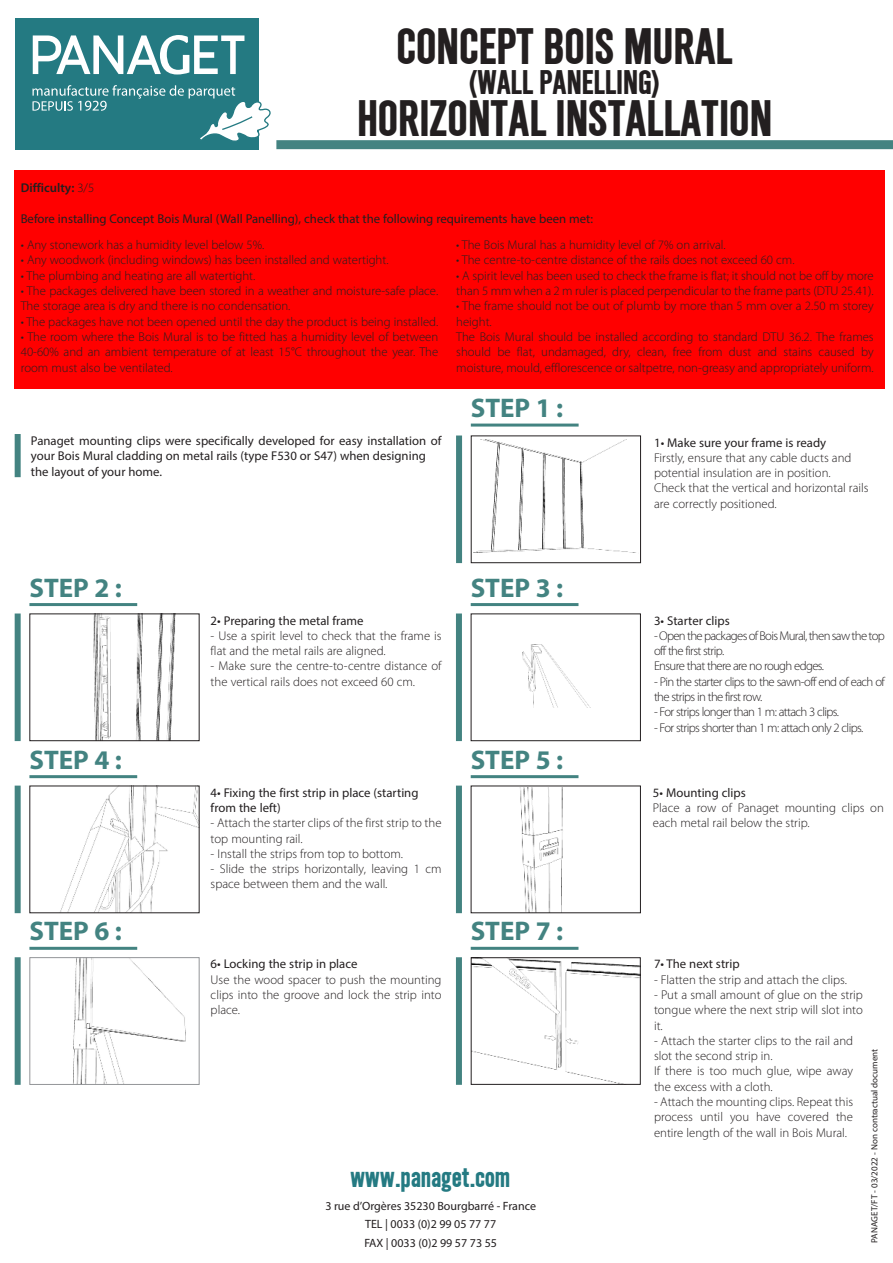
<style>
.page{position:relative;width:893px;height:1263px;background:#fff}
.page>*{position:absolute;margin:0;border:0;box-sizing:border-box;transform-origin:0 0}
.t1{font:45px "Simple Type Bold SWFTE";color:#231f20}
.t2{font:30px "Simple Type Bold SWFTE";color:#231f20}
.t3{font:700 27px "Myriad Pro";color:#438381}
.t4{font:25.5px "Simple Type Bold SWFTE";color:#247a82}
.t5{font:300 12.75px/15.3px "Myriad Pro";color:#231f20}
.t6{font:12.75px/15.3px "Myriad Pro";color:#231f20}
.t7{font:300 12.75px/15.3px "Myriad Pro";letter-spacing:-.05em;color:#231f20}
.t8{font:600 12.75px "Myriad Pro";color:#231f20}
.t9{font:12px/18.1px "Myriad Pro";color:#231f20;text-align:center}
.t10{font:9px "Myriad Pro";color:#231f20}
.s1{font-weight:300}
</style>
<div class="page">
<div style="left:15px;top:170px;width:870px;height:219px;background:#f00"></div>
<div style="left:15px;top:434px;width:6px;height:43px;background:#438381"></div>
<hr style="left:29px;top:603px;width:108px;height:3px;background:#438381">
<hr style="left:29px;top:947px;width:108px;height:3px;background:#438381">
<div style="left:15px;top:613px;width:6px;height:128px;background:#438381"></div>
<div style="left:15px;top:957px;width:6px;height:128px;background:#438381"></div>
<hr style="left:29px;top:775px;width:108px;height:3px;background:#438381">
<div style="left:15px;top:786px;width:6px;height:127px;background:#438381"></div>
<hr style="left:471px;top:603px;width:107px;height:3px;background:#438381">
<hr style="left:471px;top:947px;width:107px;height:3px;background:#438381">
<div style="left:456px;top:613px;width:6px;height:128px;background:#438381"></div>
<div style="left:456px;top:957px;width:6px;height:128px;background:#438381"></div>
<hr style="left:471px;top:775px;width:107px;height:3px;background:#438381">
<div style="left:456px;top:786px;width:6px;height:127px;background:#438381"></div>
<hr style="left:471px;top:424px;width:108px;height:3px;background:#438381">
<div style="left:456px;top:435px;width:6px;height:128px;background:#438381"></div>
<img style="left:474px;top:439px;width:162px;height:114px">
<div style="left:471px;top:436px;width:170px;height:127px;border:1px solid #231f20"></div>
<img style="left:93px;top:616px;width:83px;height:123px">
<img style="left:522px;top:644px;width:68px;height:63px">
<div style="left:471px;top:614px;width:170px;height:127px;border:1px solid #231f20"></div>
<img style="left:60px;top:788px;width:137px;height:123px">
<img style="left:520px;top:788px;width:43px;height:123px">
<img style="left:73px;top:959px;width:113px;height:124px">
<div style="left:30px;top:957px;width:169px;height:128px;border:1px solid #939598"></div>
<img style="left:473px;top:959px;width:166px;height:124px">
<div style="left:471px;top:957px;width:170px;height:128px;border:1px solid #231f20"></div>
<div style="left:276px;top:140px;width:617px;height:9px;background:#438381"></div>
<div style="left:15px;top:18px;width:243px;height:131px;background:#247a82"></div>
<svg style="left:33px;top:35px;width:211px;height:40px"></svg>
<svg style="left:32px;top:85px;width:239px;height:57px"></svg>
<h1 class="t1" style="left:397px;top:18px;width:337px">CONCEPT BOIS MURAL</h1>
<h2 class="t2" style="left:470px;top:63px;width:191px">(WALL PANELLING)</h2>
<h1 class="t1" style="left:357px;top:90px;width:417px">HORIZONTAL INSTALLATION</h1>
<p class="t8" style="left:21px;top:183px;width:75px">Difficulty: <span class="s1">3/5</span></p>
<p class="t6" style="left:21px;top:212px;width:574px">Before installing Concept Bois Mural (Wall Panelling), check that the following requirements have been met:</p>
<p class="t5" style="left:21px;top:238px;width:245px">• Any stonework has a humidity level below 5%.</p>
<p class="t5" style="left:21px;top:254px;width:369px">• Any woodwork (including windows) has been installed and watertight.</p>
<p class="t5" style="left:21px;top:269px;width:236px">• The plumbing and heating are all watertight.</p>
<p class="t5" style="left:21px;top:284px;width:419px">• The packages delivered have been stored in a weather and moisture-safe place.<br>The storage area is dry and there is no condensation.</p>
<p class="t5" style="left:21px;top:315px;width:419px">• The packages have not been opened until the day the product is being installed.</p>
<p class="t5" style="left:21px;top:330px;width:419px;text-align:justify">• The room where the Bois Mural is to be fitted has a humidity level of between 40-60% and an ambient temperature of at least 15°C throughout the year. The room must also be ventilated.</p>
<p class="t5" style="left:456px;top:238px;width:271px">• The Bois Mural has a humidity level of 7% on arrival.</p>
<p class="t5" style="left:456px;top:254px;width:340px">• The centre-to-centre distance of the rails does not exceed 60 cm.</p>
<p class="t5" style="left:456px;top:269px;width:419px">• A spirit level has been used to check the frame is flat; it should not be off by more than 5 mm when a 2 m ruler is placed perpendicular to the frame parts (DTU 25.41).</p>
<p class="t5" style="left:456px;top:300px;width:419px">• The frame should not be out of plumb by more than 5 mm over a 2.50 m storey height.<br>The Bois Mural should be installed according to standard DTU 36.2. The frames should be flat, undamaged, dry, clean, free from dust and stains caused by moisture, mould, efflorescence or saltpetre, non-greasy and appropriately uniform.</p>
<h3 class="t3" style="left:471px;top:392px;width:94px">STEP 1 :</h3>
<p class="t6" style="left:31px;top:434px;width:412px">Panaget mounting clips were specifically developed for easy installation of your Bois Mural cladding on metal rails (type F530 or S47) when designing the layout of your home.</p>
<p class="t6" style="left:654px;top:436px;width:174px">1• Make sure your frame is ready</p>
<p class="t5" style="left:654px;top:451px;width:216px">Firstly, ensure that any cable ducts and potential insulation are in position.<br>Check that the vertical and horizontal rails are correctly positioned.</p>
<h3 class="t3" style="left:29px;top:572px;width:94px">STEP 2 :</h3>
<h3 class="t3" style="left:471px;top:572px;width:94px">STEP 3 :</h3>
<p class="t6" style="left:211px;top:614px;width:154px">2• Preparing the metal frame</p>
<p class="t5" style="left:211px;top:629px;width:232px">- Use a spirit level to check that the frame is flat and the metal rails are aligned.</p>
<p class="t5" style="left:211px;top:660px;width:232px">- Make sure the centre-to-centre distance of the vertical rails does not exceed 60 cm.</p>
<p class="t6" style="left:654px;top:614px;width:77px">3• Starter clips</p>
<p class="t7" style="left:654px;top:629px;width:232px">- Open the packages of Bois Mural, then saw the top off the first strip.<br>Ensure that there are no rough edges.</p>
<p class="t7" style="left:654px;top:675px;width:232px">- Pin the starter clips to the sawn-off end of each of the strips in the first row.</p>
<p class="t7" style="left:654px;top:705px;width:187px">- For strips longer than 1 m: attach 3 clips.</p>
<p class="t7" style="left:654px;top:721px;width:211px">- For strips shorter than 1 m: attach only 2 clips.</p>
<h3 class="t3" style="left:29px;top:744px;width:94px">STEP 4 :</h3>
<h3 class="t3" style="left:471px;top:744px;width:94px">STEP 5 :</h3>
<p class="t6" style="left:211px;top:786px;width:209px">4• Fixing the first strip in place (starting from the left)</p>
<p class="t5" style="left:211px;top:816px;width:232px">- Attach the starter clips of the first strip to the top mounting rail.</p>
<p class="t5" style="left:211px;top:847px;width:194px">- Install the strips from top to bottom.</p>
<p class="t5" style="left:211px;top:862px;width:232px">- Slide the strips horizontally, leaving 1 cm space between them and the wall.</p>
<p class="t6" style="left:653px;top:786px;width:94px">5• Mounting clips</p>
<p class="t5" style="left:653px;top:801px;width:232px">Place a row of Panaget mounting clips on each metal rail below the strip.</p>
<h3 class="t3" style="left:29px;top:915px;width:94px">STEP 6 :</h3>
<h3 class="t3" style="left:471px;top:915px;width:94px">STEP 7 :</h3>
<p class="t6" style="left:211px;top:957px;width:148px">6• Locking the strip in place</p>
<p class="t5" style="left:211px;top:973px;width:232px;text-align:justify">Use the wood spacer to push the mounting clips into the groove and lock the strip into place.</p>
<h3 class="t4" style="left:351px;top:1161px;width:161px">www.panaget.com</h3>
<p class="t9" style="left:325px;top:1198px;width:212px">3 rue d’Orgères 35230 Bourgbarré - France<br>TEL | 0033 (0)2 99 05 77 77<br>FAX | 0033 (0)2 99 57 73 55</p>
<p class="t6" style="left:654px;top:957px;width:87px">7• The next strip</p>
<p class="t5" style="left:654px;top:973px;width:194px">- Flatten the strip and attach the clips.</p>
<p class="t5" style="left:654px;top:988px;width:210px;text-align:justify">- Put a small amount of glue on the strip tongue where the next strip will slot into it.</p>
<p class="t5" style="left:654px;top:1034px;width:201px">- Attach the starter clips to the rail and slot the second strip in.<br>If there is too much glue, wipe away the excess with a cloth.</p>
<p class="t5" style="left:654px;top:1095px;width:201px;text-align:justify">- Attach the mounting clips. Repeat this process until you have covered the entire length of the wall in Bois Mural.</p>
<p class="t10" style="left:871px;top:1242px;width:195px;rotate:-90deg">PANAGET/FT - 03/2022 - Non contractual document</p>
</div>
